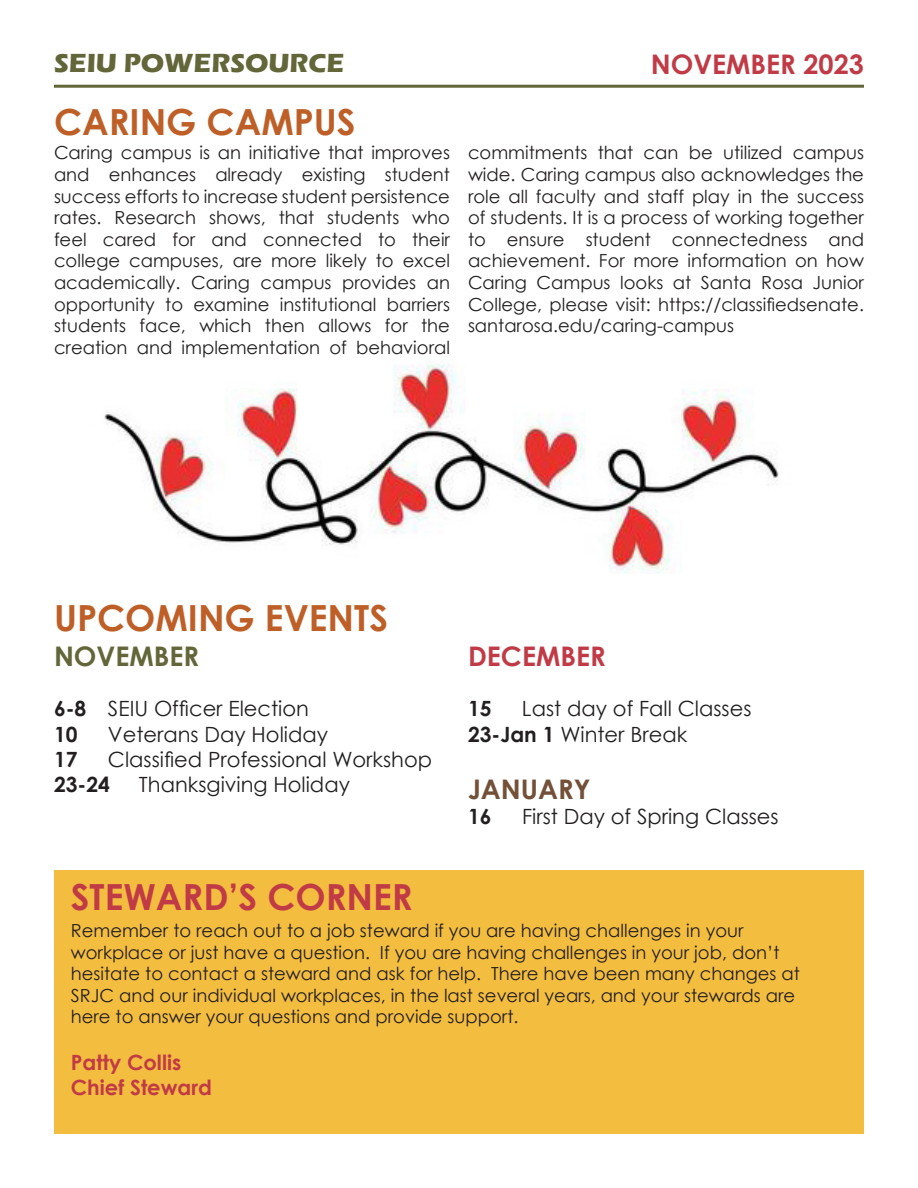
<style>
.page{position:relative;width:918px;height:1188px;background:#fff}
.page>*{position:absolute;margin:0;border:0;box-sizing:border-box;transform-origin:0 0}
.t1{font:700 36px "Century Gothic";color:#bf5f28}
.t2{font:700 36px "Century Gothic";color:#c03b46}
.t3{font:700 27px "Century Gothic";color:#c03b46}
.t4{font:700 27px "Eras ITC";color:#636638}
.t5{font:700 27px "Century Gothic";color:#636638}
.t6{font:700 27px "Century Gothic";color:#735037}
.t7{font:21px "Century Gothic";color:#231f20}
.t8{font:700 21px "Century Gothic";color:#c03b46}
.t9{font:700 21px "Century Gothic";color:#231f20}
.t10{font:18px/21.6px "Century Gothic";color:#231f20;text-align:justify}
.s1{font-weight:700}
</style>
<div class="page">
<img style="left:104px;top:364px;width:675px;height:210px">
<div style="left:54px;top:870px;width:810px;height:264px;background:#f3bd40"></div>
<hr style="left:54px;top:85px;width:810px;height:3px;background:#636638">
<p class="t4" style="left:54px;top:48px;width:292px">SEIU POWERSOURCE</p>
<p class="t3" style="left:651px;top:43px;width:215px">NOVEMBER 2023</p>
<p class="t1" style="left:54px;top:94px;width:303px">CARING CAMPUS</p>
<p class="t10" style="left:54px;top:142px;width:398px">Caring campus is an initiative that improves and enhances already existing student success efforts to increase student persistence rates. Research shows, that students who feel cared for and connected to their college campuses, are more likely to excel academically. Caring campus provides an opportunity to examine institutional barriers students face, which then allows for the creation and implementation of behavioral</p>
<p class="t10" style="left:468px;top:142px;width:398px">commitments that can be utilized campus wide. Caring campus also acknowledges the role all faculty and staff play in the success of students. It is a process of working together to ensure student connectedness and achievement. For more information on how Caring Campus looks at Santa Rosa Junior College, please visit: https://classifiedsenate. santarosa.edu/caring-campus</p>
<p class="t1" style="left:54px;top:590px;width:336px">UPCOMING EVENTS</p>
<p class="t5" style="left:54px;top:636px;width:147px">NOVEMBER</p>
<p class="t7" style="left:54px;top:694px;width:257px"><span class="s1">6-8</span> SEIU Officer Election</p>
<p class="t9" style="left:54px;top:718px;width:25px">10</p>
<p class="t7" style="left:108px;top:719px;width:222px">Veterans Day Holiday</p>
<p class="t9" style="left:54px;top:743px;width:25px">17</p>
<p class="t7" style="left:108px;top:745px;width:326px">Classified Professional Workshop</p>
<p class="t9" style="left:54px;top:769px;width:57px">23-24</p>
<p class="t7" style="left:139px;top:770px;width:213px">Thanksgiving Holiday</p>
<p class="t2" style="left:71px;top:870px;width:343px">STEWARD’S CORNER</p>
<p class="t3" style="left:468px;top:636px;width:139px">DECEMBER</p>
<p class="t9" style="left:468px;top:693px;width:25px">15</p>
<p class="t7" style="left:522px;top:694px;width:231px">Last day of Fall Classes</p>
<p class="t7" style="left:468px;top:719px;width:221px"><span class="s1">23-Jan 1</span> Winter Break</p>
<p class="t6" style="left:468px;top:769px;width:124px">JANUARY</p>
<p class="t9" style="left:468px;top:801px;width:25px">16</p>
<p class="t7" style="left:522px;top:802px;width:258px">First Day of Spring Classes</p>
<p class="t10" style="left:71px;top:919px;width:731px;text-align:left">Remember to reach out to a job steward if you are having challenges in your workplace or just have a question. If you are having challenges in your job, don’t hesitate to contact a steward and ask for help. There have been many changes at SRJC and our individual workplaces, in the last several years, and your stewards are here to answer your questions and provide support.</p>
<p class="t8" style="left:71px;top:1047px;width:112px">Patty Collis</p>
<p class="t8" style="left:71px;top:1072px;width:143px">Chief Steward</p>
</div>
